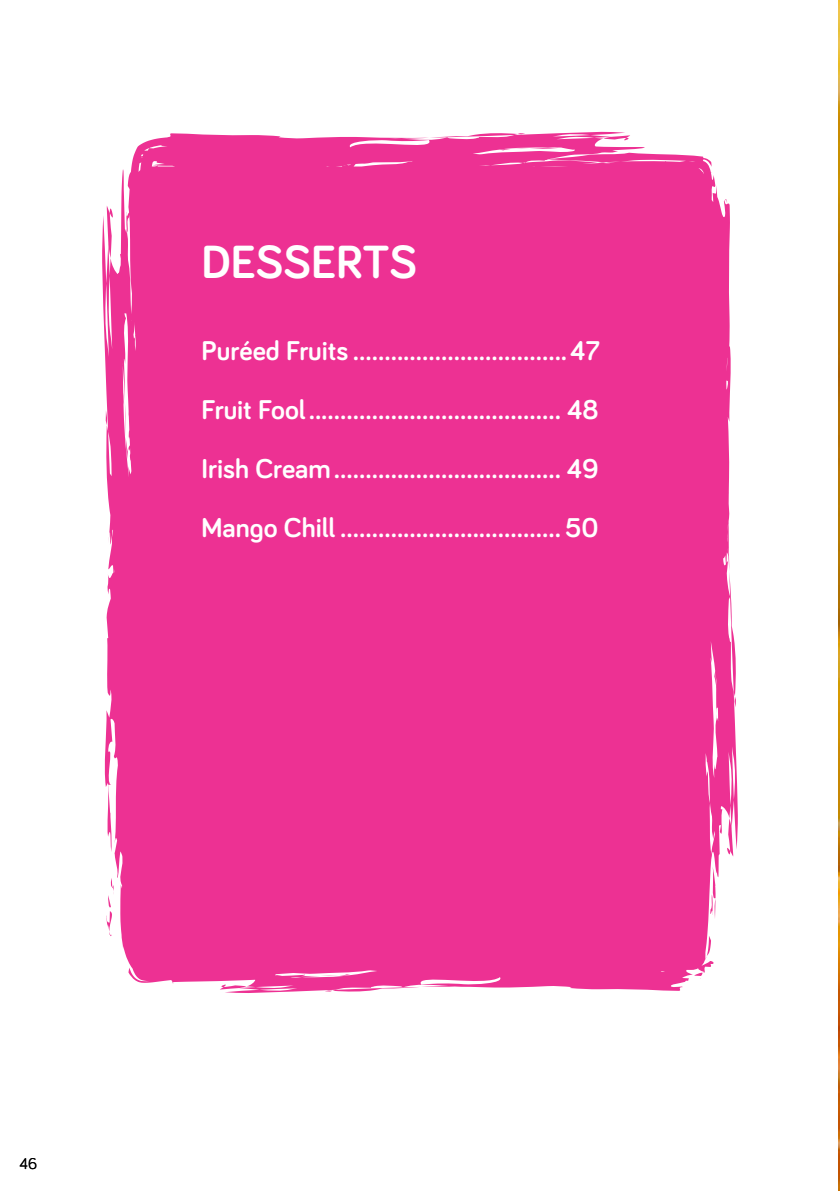
<style>
.page{position:relative;width:840px;height:1191px;background:#fff}
.page>*{position:absolute;margin:0;border:0;box-sizing:border-box;transform-origin:0 0}
.t1{font:700 48px "Bariol";color:#fff}
.t2{font:700 28px/59.2px "Bariol";color:#fff;text-align:justify}
.t3{font:16px "Bariol";color:#000}
</style>
<div class="page">
<img style="left:838px;top:0;width:1px;height:1191px">
<div style="left:102px;top:132px;width:635px;height:861px;background:#ed3193"></div>
<svg style="left:729px;top:571px;width:6px;height:136px"></svg>
<h1 class="t1" style="left:201px;top:229px;width:217px">DESSERTS</h1>
<p class="t2" style="left:201px;top:319px;width:399px">Puréed Fruits ..................................47<br>Fruit Fool........................................ 48<br>Irish Cream.................................... 49<br>Mango Chill ................................... 50</p>
<p class="t3" style="left:19px;top:1152px;width:19px">46</p>
</div>
